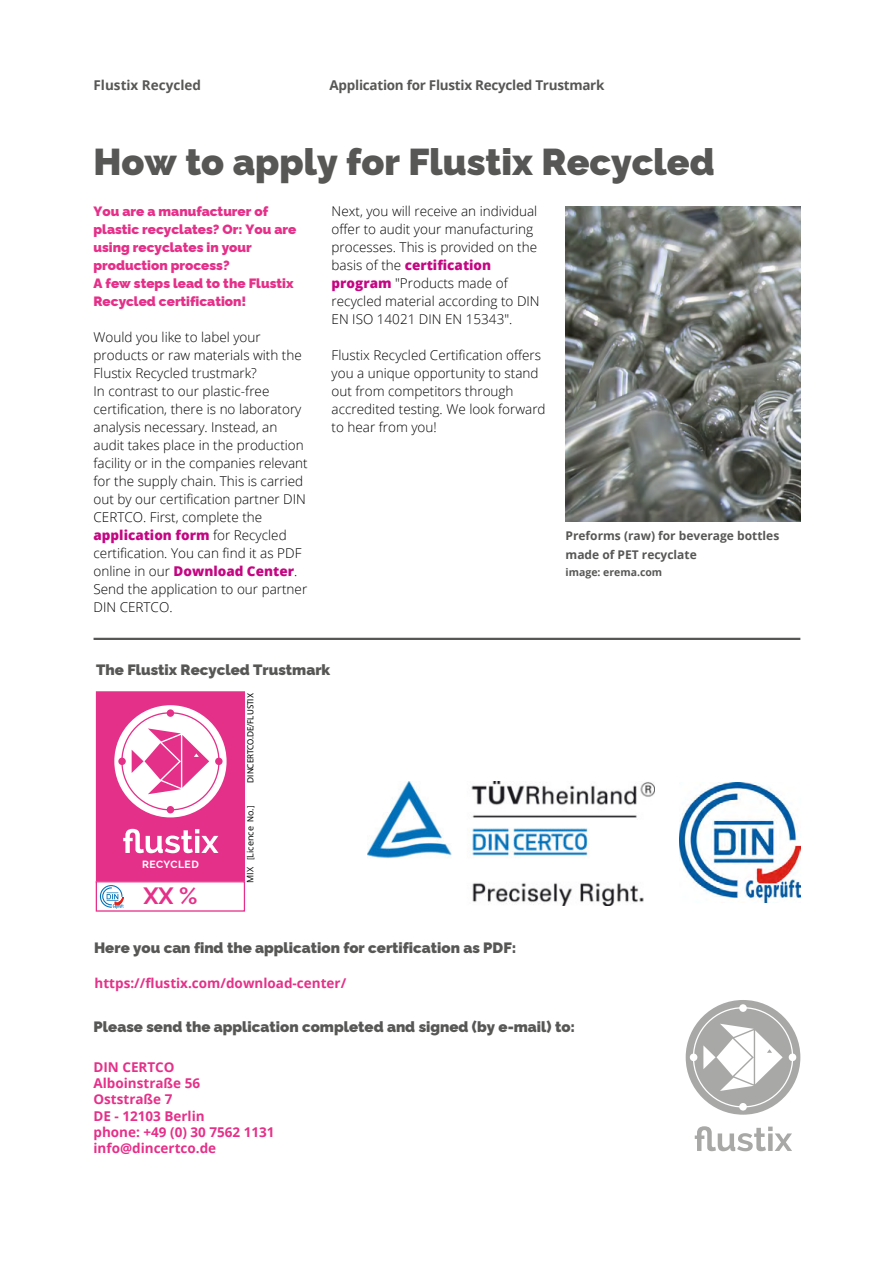
<style>
.page{position:relative;width:893px;height:1263px;background:#fff}
.page>*{position:absolute;margin:0;border:0;box-sizing:border-box;transform-origin:0 0}
.t1{font:900 37.5px "Rawline";color:#575756}
.t2{font:700 23.4px "Rawline";color:#e53089}
.t3{font:900 15px "Rawline";color:#575756}
.t4{font:300 13.5px/18px "Open Sans";color:#000}
.t5{font:900 13.5px/18px "Rawline";color:#e53089}
.t6{font:700 13.5px/16.2px "Open Sans";color:#e53089}
.t7{font:700 13.5px "Open Sans";letter-spacing:-.02em;color:#575756}
.t8{font:700 13.5px "Open Sans";color:#575756}
.t9{font:700 12px/18.9px "Open Sans";color:#575756}
.t10{font:700 10.5px "Open Sans";color:#575756}
.t11{font:700 10.35px "Rawline";letter-spacing:.05em;color:#fff}
.t12{font:9px "Open Sans";color:#010202}
.s1{font-weight:800;color:#c40682}
</style>
<div class="page">
<div style="left:686px;top:1000px;width:114px;height:115px;background:#a8a8a7;border-radius:50%"></div>
<div style="left:789px;top:1053px;width:7px;height:8px;background:#fff;border-radius:50%"></div>
<div style="left:690px;top:1053px;width:7px;height:8px;background:#fff;border-radius:50%"></div>
<svg style="left:739px;top:1004px;width:8px;height:8px"></svg>
<div style="left:739px;top:1103px;width:8px;height:7px;background:#fff;border-radius:50%"></div>
<svg style="left:693px;top:1007px;width:100px;height:100px"></svg>
<svg style="left:695px;top:1126px;width:97px;height:25px"></svg>
<hr style="left:94px;top:638px;width:706px;height:2px;background:#575756">
<img style="left:566px;top:207px;width:234px;height:314px">
<svg style="left:96px;top:691px;width:149px;height:218px"></svg>
<img style="left:680px;top:782px;width:120px;height:121px">
<img style="left:367px;top:782px;width:287px;height:123px">
<p class="t8" style="left:94px;top:76px;width:109px">Flustix Recycled</p>
<p class="t7" style="left:330px;top:76px;width:276px">Application for Flustix Recycled Trustmark</p>
<h1 class="t1" style="left:93px;top:133px;width:623px">How to apply for Flustix Recycled</h1>
<p class="t5" style="left:94px;top:201px;width:204px">You are a manufacturer of plastic recyclates? Or: You are using recyclates in your production process?<br>A few steps lead to the Flustix<br>Recycled certification!</p>
<p class="t4" style="left:94px;top:327px;width:216px">Would you like to label your products or raw materials with the<br>Flustix Recycled trustmark?<br>In contrast to our plastic-free certification, there is no laboratory analysis necessary. Instead, an audit takes place in the production facility or in the companies relevant for the supply chain. This is carried out by our certification partner DIN<br>CERTCO. First, complete the <span class="s1">application form</span> for Recycled certification. You can find it as PDF online in our <span class="s1">Download Center</span>.<br>Send the application to our partner<br>DIN CERTCO.</p>
<p class="t4" style="left:332px;top:201px;width:210px">Next, you will receive an individual offer to audit your manufacturing processes. This is provided on the basis of the <span class="s1">certification program</span> "Products made of recycled material according to DIN<br>EN ISO 14021 DIN EN 15343".</p>
<p class="t4" style="left:332px;top:345px;width:216px">Flustix Recycled Certification offers you a unique opportunity to stand out from competitors through accredited testing. We look forward to hear from you!</p>
<p class="t3" style="left:96px;top:658px;width:236px">The Flustix Recycled Trustmark</p>
<p class="t11" style="left:142px;top:856px;width:58px">RECYCLED</p>
<h2 class="t2" style="left:143px;top:878px;width:55px">XX %</h2>
<p class="t12" style="left:245px;top:783px;width:91px;rotate:-90deg">DINCERTCO.DE/FLUSTIX</p>
<p class="t12" style="left:244px;top:883px;width:79px;rotate:-90deg">MIX [Licence No.]</p>
<p class="t9" style="left:565px;top:526px;width:215px">Preforms (raw) for beverage bottles made of PET recyclate</p>
<p class="t10" style="left:565px;top:565px;width:98px">image: erema.com</p>
<p class="t3" style="left:94px;top:936px;width:424px">Here you can find the application for certification as PDF:</p>
<p class="t6" style="left:95px;top:975px;width:253px">https://flustix.com/download-center/</p>
<p class="t3" style="left:94px;top:1015px;width:483px">Please send the application completed and signed (by e-mail) to:</p>
<p class="t6" style="left:93px;top:1059px;width:183px">DIN CERTCO<br>Alboinstraße 56<br>Oststraße 7<br>DE - 12103 Berlin<br>phone: +49 (0) 30 7562 1131 info@dincertco.de</p>
</div>
